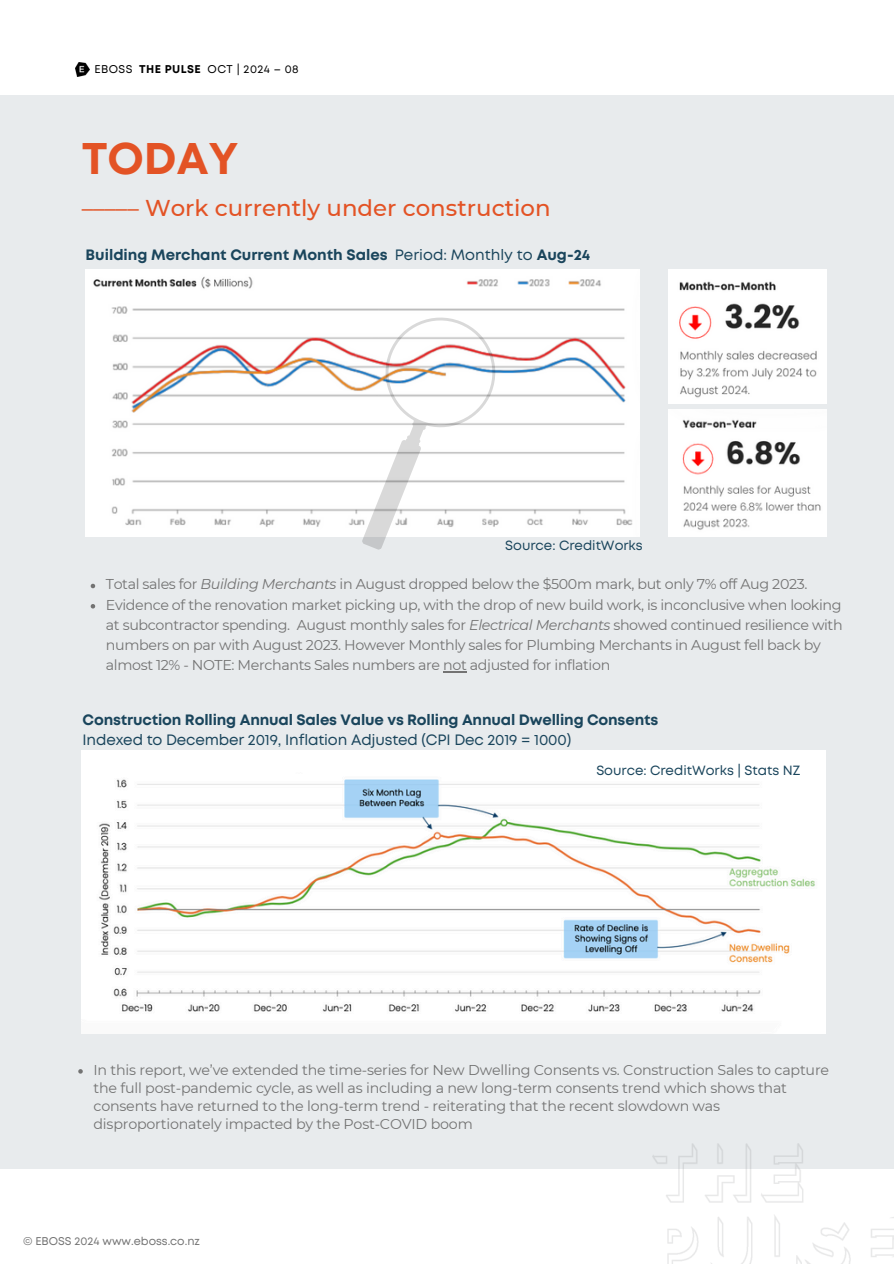
<style>
.page{position:relative;width:894px;height:1264px;background:#fff}
.page>*{position:absolute;margin:0;border:0;box-sizing:border-box;transform-origin:0 0}
.t1{font:700 44.25px "Mont";color:#e35325}
.t2{font:500 22.8px "Montserrat";color:#e35325}
.t3{font:700 15px "Mont";letter-spacing:-.01em;color:#1a455c}
.t4{font:15px "Mont";letter-spacing:-.01em;color:#1a455c}
.t5{font:14.25px/20.2px "Montserrat";letter-spacing:-.025em;color:#737373}
.t6{font:13.35px "Mont";color:#1a455c}
.t7{font:11.25px "Mont";color:#737373}
.t8{font:11.25px "Mont";letter-spacing:.04em;color:#000}
.s1{font-weight:700}
.s2{font-weight:400}
.s3{font-style:italic}
</style>
<div class="page">
<svg style="left:76px;top:63px;width:13px;height:13px"></svg>
<div style="left:0;top:95px;width:893px;height:1073px;background:#e8ebed"></div>
<img style="left:652px;top:1143px;width:241px;height:120px">
<img style="left:86px;top:270px;width:553px;height:266px">
<svg style="left:289px;top:293px;width:261px;height:257px;background:#f4f3f3"></svg>
<img style="left:668px;top:270px;width:158px;height:134px">
<img style="left:668px;top:409px;width:158px;height:128px">
<img style="left:82px;top:771px;width:743px;height:262px">
<div style="left:82px;top:750px;width:744px;height:21px;background:#fff"></div>
<svg style="left:91px;top:583px;width:4px;height:5px"></svg>
<svg style="left:91px;top:604px;width:4px;height:4px"></svg>
<svg style="left:443px;top:671px;width:23px;height:1px"></svg>
<svg style="left:78px;top:1069px;width:5px;height:4px"></svg>
<p class="t8" style="left:94px;top:64px;width:206px">EBOSS <span class="s1">THE PULSE</span> OCT | 2024 – 08</p>
<p class="t1" style="left:82px;top:142px;width:158px">TODAY</p>
<p class="t2" style="left:82px;top:194px;width:470px">––––– Work currently under construction</p>
<p class="t3" style="left:86px;top:249px;width:506px">Building Merchant Current Month Sales <span class="s2">Period: Monthly to</span> Aug-24</p>
<p class="t6" style="left:505px;top:540px;width:139px">Source: CreditWorks</p>
<p class="t5" style="left:106px;top:574px;width:702px">Total sales for <span class="s3">Building Merchants</span> in August dropped below the $500m mark, but only 7% off Aug 2023.</p>
<p class="t5" style="left:106px;top:594px;width:738px">Evidence of the renovation market picking up, with the drop of new build work, is inconclusive when looking at subcontractor spending. August monthly sales for <span class="s3">Electrical Merchants</span> showed continued resilience with numbers on par with August 2023. However Monthly sales for Plumbing Merchants in August fell back by almost 12% - NOTE: Merchants Sales numbers are not adjusted for inflation</p>
<p class="t3" style="left:83px;top:713px;width:577px">Construction Rolling Annual Sales Value vs Rolling Annual Dwelling Consents</p>
<p class="t4" style="left:83px;top:734px;width:490px">Indexed to December 2019, Inflation Adjusted (CPI Dec 2019 = 1000)</p>
<p class="t6" style="left:596px;top:765px;width:205px">Source: CreditWorks | Stats NZ</p>
<p class="t5" style="left:93px;top:1060px;width:736px;line-height:18px">In this report, we’ve extended the time-series for New Dwelling Consents vs. Construction Sales to capture the full post-pandemic cycle, as well as including a new long-term consents trend which shows that consents have returned to the long-term trend - reiterating that the recent slowdown was disproportionately impacted by the Post-COVID boom</p>
<h3 class="t7" style="left:23px;top:1236px;width:178px">© EBOSS 2024 www.eboss.co.nz</h3>
</div>
